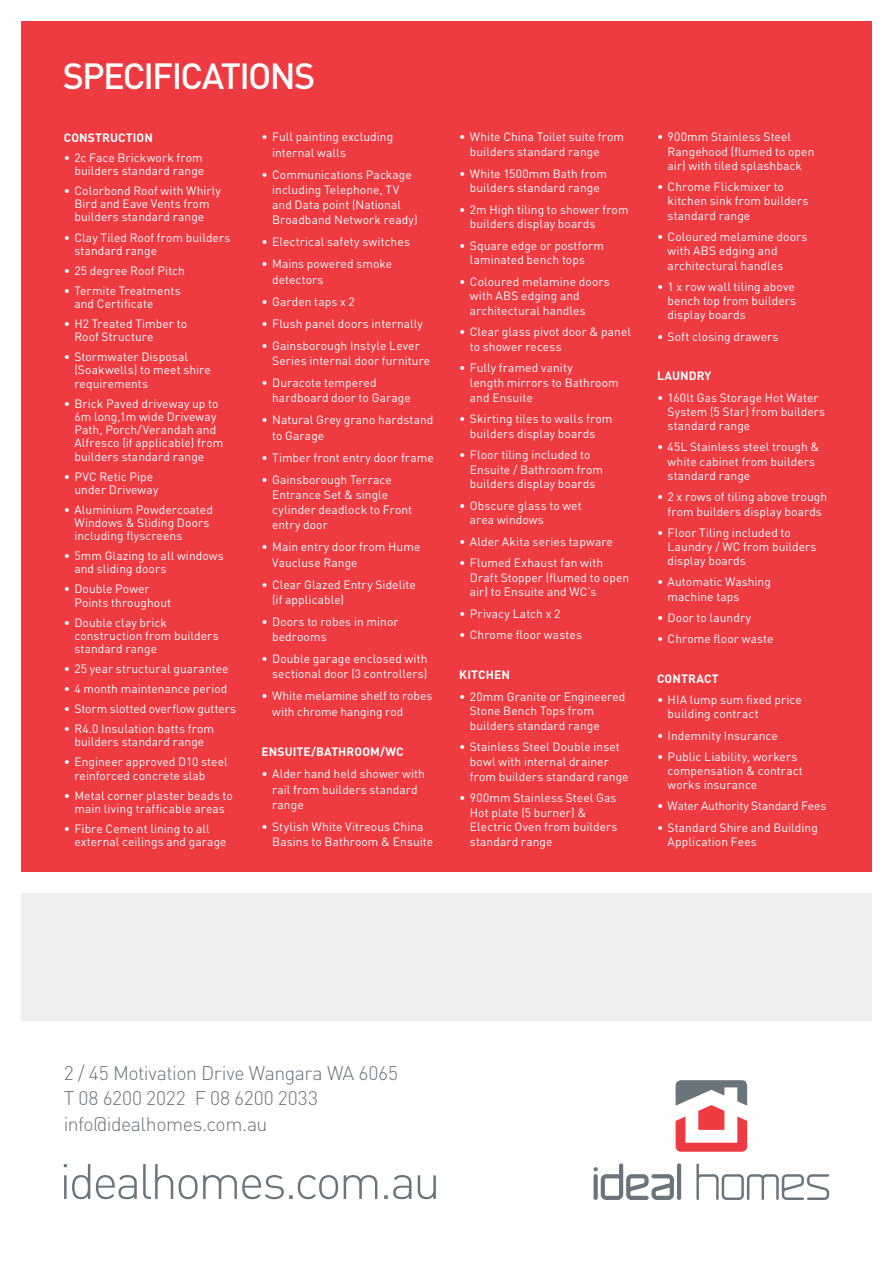
<style>
.page{position:relative;width:893px;height:1263px;background:#fff}
.page>*{position:absolute;margin:0;border:0;box-sizing:border-box;transform-origin:0 0}
.t1{font:500 36px "DIN";letter-spacing:-.05em;color:#fff}
.t2{font:300 19.5px/25.5px "DIN";letter-spacing:-.025em;color:#6a747b}
.t3{font:12px/13.2px "DIN";letter-spacing:.005em;color:#fff}
.t4{font:700 12px "DIN";letter-spacing:.01em;color:#fff}
.t5{font:12px "DIN";letter-spacing:-.015em;color:#fff}
</style>
<div class="page">
<div style="left:21px;top:893px;width:851px;height:127px;background:#edeff1"></div>
<svg style="left:64px;top:1164px;width:372px;height:35px"></svg>
<svg style="left:594px;top:1163px;width:80px;height:37px"></svg>
<hr style="left:677px;top:1163px;width:4px;height:37px;background:#6a747b;border-radius:2px">
<svg style="left:696px;top:1163px;width:133px;height:37px"></svg>
<svg style="left:676px;top:1080px;width:71px;height:72px"></svg>
<div style="left:21px;top:21px;width:851px;height:851px;background:#ee3a41"></div>
<h1 class="t1" style="left:63px;top:53px;width:254px">SPECIFICATIONS</h1>
<p class="t4" style="left:64px;top:130px;width:91px">CONSTRUCTION</p>
<p class="t3" style="left:64px;top:151px;width:142px;text-align:right">• 2c Face Brickwork from builders standard range</p>
<p class="t3" style="left:64px;top:184px;width:159px;text-align:center">• Colorbond Roof with Whirly<br>Bird and Eave Vents from builders standard range</p>
<p class="t3" style="left:74px;top:230px;width:157px;text-indent:-11px">• Clay Tiled Roof from builders standard range</p>
<p class="t3" style="left:64px;top:264px;width:123px">• 25 degree Roof Pitch</p>
<p class="t3" style="left:74px;top:284px;width:108px;text-indent:-11px">• Termite Treatments and Certificate</p>
<p class="t3" style="left:74px;top:317px;width:114px;text-indent:-11px">• H2 Treated Timber to<br>Roof Structure</p>
<p class="t3" style="left:74px;top:350px;width:138px;text-indent:-11px">• Stormwater Disposal (Soakwells) to meet shire requirements</p>
<p class="t3" style="left:74px;top:396px;width:150px;text-indent:-11px">• Brick Paved driveway up to<br>6m long,1m wide Driveway<br>Path, Porch/Verandah and<br>Alfresco (if applicable) from builders standard range</p>
<p class="t3" style="left:74px;top:469px;width:85px;text-indent:-11px">• PVC Retic Pipe under Driveway</p>
<p class="t3" style="left:74px;top:503px;width:140px;text-indent:-11px">• Aluminium Powdercoated<br>Windows &amp; Sliding Doors including flyscreens</p>
<p class="t3" style="left:74px;top:549px;width:151px;text-indent:-11px">• 5mm Glazing to all windows and sliding doors</p>
<p class="t3" style="left:74px;top:582px;width:98px;text-indent:-11px">• Double Power<br>Points throughout</p>
<p class="t3" style="left:74px;top:615px;width:146px;text-indent:-11px">• Double clay brick construction from builders standard range</p>
<p class="t3" style="left:64px;top:662px;width:166px">• 25 year structural guarantee</p>
<p class="t3" style="left:64px;top:682px;width:165px">• 4 month maintenance period</p>
<p class="t3" style="left:64px;top:702px;width:174px">• Storm slotted overflow gutters</p>
<p class="t3" style="left:64px;top:722px;width:152px;text-align:center">• R4.0 Insulation batts from builders standard range</p>
<p class="t3" style="left:74px;top:755px;width:155px;text-indent:-11px">• Engineer approved D10 steel reinforced concrete slab</p>
<p class="t3" style="left:64px;top:788px;width:170px;text-align:center">• Metal corner plaster beads to main living trafficable areas</p>
<p class="t3" style="left:74px;top:822px;width:154px;text-indent:-11px">• Fibre Cement lining to all external ceilings and garage</p>
<p class="t3" style="left:272px;top:129px;width:123px;line-height:15.3px;text-indent:-11px">• Full painting excluding internal walls</p>
<p class="t3" style="left:272px;top:166px;width:147px;line-height:15.3px;text-indent:-11px">• Communications Package including Telephone, TV and Data point (National<br>Broadband Network ready)</p>
<p class="t3" style="left:262px;top:235px;width:150px">• Electrical safety switches</p>
<p class="t3" style="left:272px;top:256px;width:121px;line-height:15.3px;text-indent:-11px">• Mains powered smoke detectors</p>
<p class="t3" style="left:262px;top:295px;width:95px">• Garden taps x 2</p>
<p class="t3" style="left:262px;top:317px;width:163px">• Flush panel doors internally</p>
<p class="t3" style="left:272px;top:338px;width:160px;line-height:15.3px;text-indent:-11px">• Gainsborough Instyle Lever<br>Series internal door furniture</p>
<p class="t3" style="left:272px;top:375px;width:140px;line-height:15.3px;text-indent:-11px">• Duracote tempered hardboard door to Garage</p>
<p class="t3" style="left:272px;top:412px;width:163px;line-height:15.3px;text-indent:-11px">• Natural Grey grano hardstand to Garage</p>
<p class="t3" style="left:262px;top:450px;width:174px">• Timber front entry door frame</p>
<p class="t3" style="left:272px;top:471px;width:142px;line-height:15.3px;text-indent:-11px">• Gainsborough Terrace<br>Entrance Set &amp; single cylinder deadlock to Front entry door</p>
<p class="t3" style="left:272px;top:539px;width:150px;line-height:15.3px;text-indent:-11px">• Main entry door from Hume<br>Vaucluse Range</p>
<p class="t3" style="left:272px;top:576px;width:145px;line-height:15.3px;text-indent:-11px">• Clear Glazed Entry Sidelite (if applicable)</p>
<p class="t3" style="left:272px;top:614px;width:128px;line-height:15.3px;text-indent:-11px">• Doors to robes in minor bedrooms</p>
<p class="t3" style="left:262px;top:651px;width:167px;line-height:15.3px;text-align:right">• Double garage enclosed with sectional door (3 controllers)</p>
<p class="t3" style="left:272px;top:688px;width:162px;line-height:15.3px;text-indent:-11px">• White melamine shelf to robes with chrome hanging rod</p>
<p class="t4" style="left:262px;top:744px;width:144px">ENSUITE/BATHROOM/WC</p>
<p class="t3" style="left:272px;top:766px;width:154px;line-height:15.3px;text-indent:-11px">• Alder hand held shower with rail from builders standard range</p>
<p class="t3" style="left:272px;top:819px;width:163px;line-height:15.3px;text-indent:-11px">• Stylish White Vitreous China<br>Basins to Bathroom &amp; Ensuite</p>
<p class="t3" style="left:470px;top:130px;width:156px;line-height:14.5px;text-indent:-11px">• White China Toilet suite from builders standard range</p>
<p class="t3" style="left:459px;top:166px;width:149px;line-height:14.5px;text-align:center">• White 1500mm Bath from builders standard range</p>
<p class="t3" style="left:470px;top:202px;width:160px;line-height:14.5px;text-indent:-11px">• 2m High tiling to shower from builders display boards</p>
<p class="t3" style="left:470px;top:238px;width:136px;line-height:14.5px;text-indent:-11px">• Square edge or postform laminated bench tops</p>
<p class="t3" style="left:470px;top:274px;width:141px;line-height:14.5px;text-indent:-11px">• Coloured melamine doors with ABS edging and architectural handles</p>
<p class="t3" style="left:470px;top:324px;width:163px;line-height:14.5px;text-indent:-11px">• Clear glass pivot door &amp; panel to shower recess</p>
<p class="t3" style="left:470px;top:360px;width:150px;line-height:14.5px;text-indent:-11px">• Fully framed vanity<br>length mirrors to Bathroom and Ensuite</p>
<p class="t3" style="left:459px;top:411px;width:155px;line-height:14.5px;text-align:center">• Skirting tiles to walls from builders display boards</p>
<p class="t3" style="left:470px;top:447px;width:135px;line-height:14.5px;text-indent:-11px">• Floor tiling included to<br>Ensuite / Bathroom from builders display boards</p>
<p class="t3" style="left:470px;top:498px;width:113px;line-height:14.5px;text-indent:-11px">• Obscure glass to wet area windows</p>
<p class="t3" style="left:459px;top:535px;width:155px">• Alder Akita series tapware</p>
<p class="t3" style="left:470px;top:555px;width:161px;line-height:14.5px;text-indent:-11px">• Flumed Exhaust fan with<br>Draft Stopper (flumed to open air) to Ensuite and WC’s</p>
<p class="t3" style="left:459px;top:607px;width:103px">• Privacy Latch x 2</p>
<p class="t3" style="left:459px;top:628px;width:124px">• Chrome floor wastes</p>
<p class="t4" style="left:459px;top:667px;width:52px">KITCHEN</p>
<p class="t3" style="left:470px;top:689px;width:157px;line-height:14.5px;text-indent:-11px">• 20mm Granite or Engineered<br>Stone Bench Tops from builders standard range</p>
<p class="t3" style="left:470px;top:740px;width:160px;line-height:14.5px;text-indent:-11px">• Stainless Steel Double inset bowl with internal drainer from builders standard range</p>
<p class="t3" style="left:470px;top:790px;width:149px;line-height:14.5px;text-indent:-11px">• 900mm Stainless Steel Gas<br>Hot plate (5 burner) &amp;<br>Electric Oven from builders standard range</p>
<p class="t3" style="left:668px;top:130px;width:148px;line-height:14.4px;text-indent:-11px">• 900mm Stainless Steel<br>Rangehood (flumed to open air) with tiled splashback</p>
<p class="t3" style="left:668px;top:179px;width:142px;line-height:14.4px;text-indent:-11px">• Chrome Flickmixer to kitchen sink from builders standard range</p>
<p class="t3" style="left:668px;top:229px;width:141px;line-height:14.4px;text-indent:-11px">• Coloured melamine doors with ABS edging and architectural handles</p>
<p class="t3" style="left:668px;top:279px;width:130px;line-height:14.4px;text-align:justify;text-indent:-11px">• 1 x row wall tiling above bench top from builders display boards</p>
<p class="t3" style="left:657px;top:329px;width:123px">• Soft closing drawers</p>
<p class="t4" style="left:657px;top:368px;width:56px">LAUNDRY</p>
<p class="t3" style="left:668px;top:390px;width:159px;line-height:14.4px;text-indent:-11px">• 160lt Gas Storage Hot Water<br>System (5 Star) from builders standard range</p>
<p class="t3" style="left:668px;top:440px;width:153px;line-height:14.4px;text-indent:-11px">• 45L Stainless steel trough &amp; white cabinet from builders standard range</p>
<p class="t3" style="left:657px;top:489px;width:172px;line-height:14.4px;text-align:center">• 2 x rows of tiling above trough from builders display boards</p>
<p class="t3" style="left:668px;top:525px;width:150px;line-height:14.4px;text-indent:-11px">• Floor Tiling included to<br>Laundry / WC from builders display boards</p>
<p class="t3" style="left:668px;top:575px;width:105px;line-height:14.4px;text-indent:-11px">• Automatic Washing machine taps</p>
<p class="t3" style="left:657px;top:611px;width:96px">• Door to laundry</p>
<p class="t3" style="left:657px;top:632px;width:118px">• Chrome floor waste</p>
<p class="t4" style="left:657px;top:671px;width:63px">CONTRACT</p>
<p class="t3" style="left:668px;top:692px;width:136px;line-height:14.4px;text-indent:-11px">• HIA lump sum fixed price building contract</p>
<p class="t3" style="left:657px;top:728px;width:122px">• Indemnity Insurance</p>
<p class="t3" style="left:668px;top:749px;width:137px;line-height:14.4px;text-indent:-11px">• Public Liability, workers compensation &amp; contract works insurance</p>
<p class="t5" style="left:657px;top:799px;width:171px">• Water Authority Standard Fees</p>
<p class="t3" style="left:668px;top:820px;width:152px;line-height:14.4px;text-indent:-11px">• Standard Shire and Building<br>Application Fees</p>
<h2 class="t2" style="left:64px;top:1060px;width:336px">2 / 45 Motivation Drive Wangara WA 6065<br>T 08 6200 2022 F 08 6200 2033 info@idealhomes.com.au</h2>
</div>
